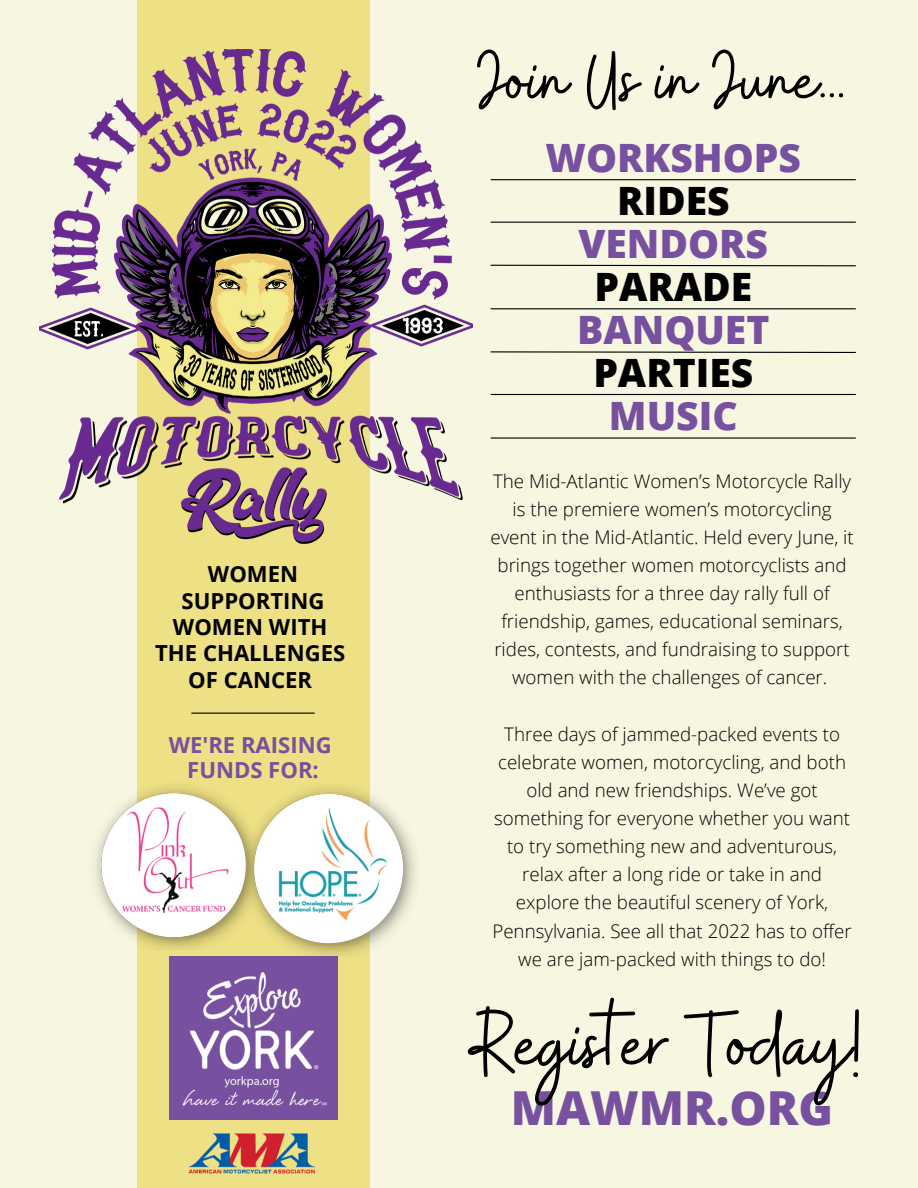
<style>
.page{position:relative;width:918px;height:1188px;background:#f7f6e0}
.page>*{position:absolute;margin:0;border:0;box-sizing:border-box;transform-origin:0 0}
.t1{font:93.75px "Buffalo";color:#000}
.t2{font:83.4px "Buffalo";color:#000}
.t3{font:800 46.95px "Open Sans";color:#7850a0}
.t4{font:800 39px "Open Sans";color:#7850a0}
.t5{font:800 39px "Open Sans";color:#000}
.t6{font:700 22.2px/26.4px "Open Sans";color:#000;text-align:center}
.t7{font:700 22.2px "Open Sans";color:#7850a0}
.t8{font:300 18.75px/28.2px "Open Sans";color:#000;text-align:center}
</style>
<div class="page">
<div style="left:137px;top:0;width:232px;height:1188px;background:#eee085"></div>
<img style="left:39px;top:49px;width:433px;height:494px">
<img style="left:95px;top:787px;width:144px;height:162px">
<img style="left:239px;top:783px;width:177px;height:174px">
<hr style="left:491px;top:179px;width:364px;height:1px;background:#000">
<hr style="left:491px;top:222px;width:364px;height:1px;background:#000">
<svg style="left:490px;top:264px;width:366px;height:3px"></svg>
<hr style="left:491px;top:308px;width:364px;height:1px;background:#000">
<svg style="left:490px;top:351px;width:366px;height:2px"></svg>
<hr style="left:491px;top:394px;width:364px;height:1px;background:#000">
<hr style="left:491px;top:437px;width:364px;height:2px;background:#000">
<hr style="left:192px;top:713px;width:122px;height:1px;background:#000">
<div style="left:169px;top:956px;width:168px;height:163px;background:#7850a0"></div>
<img style="left:182px;top:972px;width:145px;height:134px">
<img style="left:188px;top:1133px;width:127px;height:41px">
<p class="t6" style="left:173px;top:560px;width:156px">WOMEN<br>SUPPORTING<br>WOMEN WITH</p>
<p class="t6" style="left:155px;top:640px;width:192px">THE CHALLENGES</p>
<p class="t6" style="left:188px;top:666px;width:125px">OF CANCER</p>
<p class="t7" style="left:169px;top:730px;width:165px">WE'RE RAISING</p>
<p class="t7" style="left:187px;top:754px;width:133px">FUNDS FOR:</p>
<p class="t2" style="left:477px;top:26px;width:370px">Join Us in June .</p>
<p class="t4" style="left:546px;top:130px;width:257px">WORKSHOPS</p>
<p class="t5" style="left:617px;top:173px;width:114px">RIDES</p>
<p class="t4" style="left:578px;top:216px;width:191px">VENDORS</p>
<p class="t5" style="left:594px;top:259px;width:159px">PARADE</p>
<p class="t4" style="left:577px;top:302px;width:194px">BANQUET</p>
<p class="t5" style="left:593px;top:345px;width:162px">PARTIES</p>
<p class="t4" style="left:609px;top:388px;width:130px">MUSIC</p>
<p class="t8" style="left:493px;top:466px;width:360px">The Mid-Atlantic Women’s Motorcycle Rally is the premiere women’s motorcycling</p>
<p class="t8" style="left:490px;top:522px;width:365px">event in the Mid-Atlantic. Held every June, it</p>
<p class="t8" style="left:498px;top:551px;width:351px">brings together women motorcyclists and</p>
<p class="t8" style="left:515px;top:579px;width:317px">enthusiasts for a three day rally full of</p>
<p class="t8" style="left:501px;top:607px;width:343px">friendship, games, educational seminars,</p>
<p class="t8" style="left:494px;top:635px;width:357px">rides, contests, and fundraising to support</p>
<p class="t8" style="left:512px;top:663px;width:317px">women with the challenges of cancer.</p>
<p class="t8" style="left:504px;top:719px;width:337px">Three days of jammed-packed events to</p>
<p class="t8" style="left:498px;top:747px;width:349px">celebrate women, motorcycling, and both</p>
<p class="t8" style="left:526px;top:776px;width:293px">old and new friendships. We’ve got</p>
<p class="t8" style="left:494px;top:804px;width:357px">something for everyone whether you want</p>
<p class="t8" style="left:507px;top:832px;width:332px">to try something new and adventurous,</p>
<p class="t8" style="left:522px;top:860px;width:301px">relax after a long ride or take in and</p>
<p class="t8" style="left:516px;top:888px;width:314px">explore the beautiful scenery of York,</p>
<p class="t8" style="left:492px;top:916px;width:361px">Pennsylvania. See all that 2022 has to offer</p>
<p class="t8" style="left:518px;top:944px;width:309px">we are jam-packed with things to do!</p>
<p class="t1" style="left:472px;top:983px;width:392px">Register Today!</p>
<p class="t3" style="left:511px;top:1075px;width:324px">MAWMR.ORG</p>
</div>
